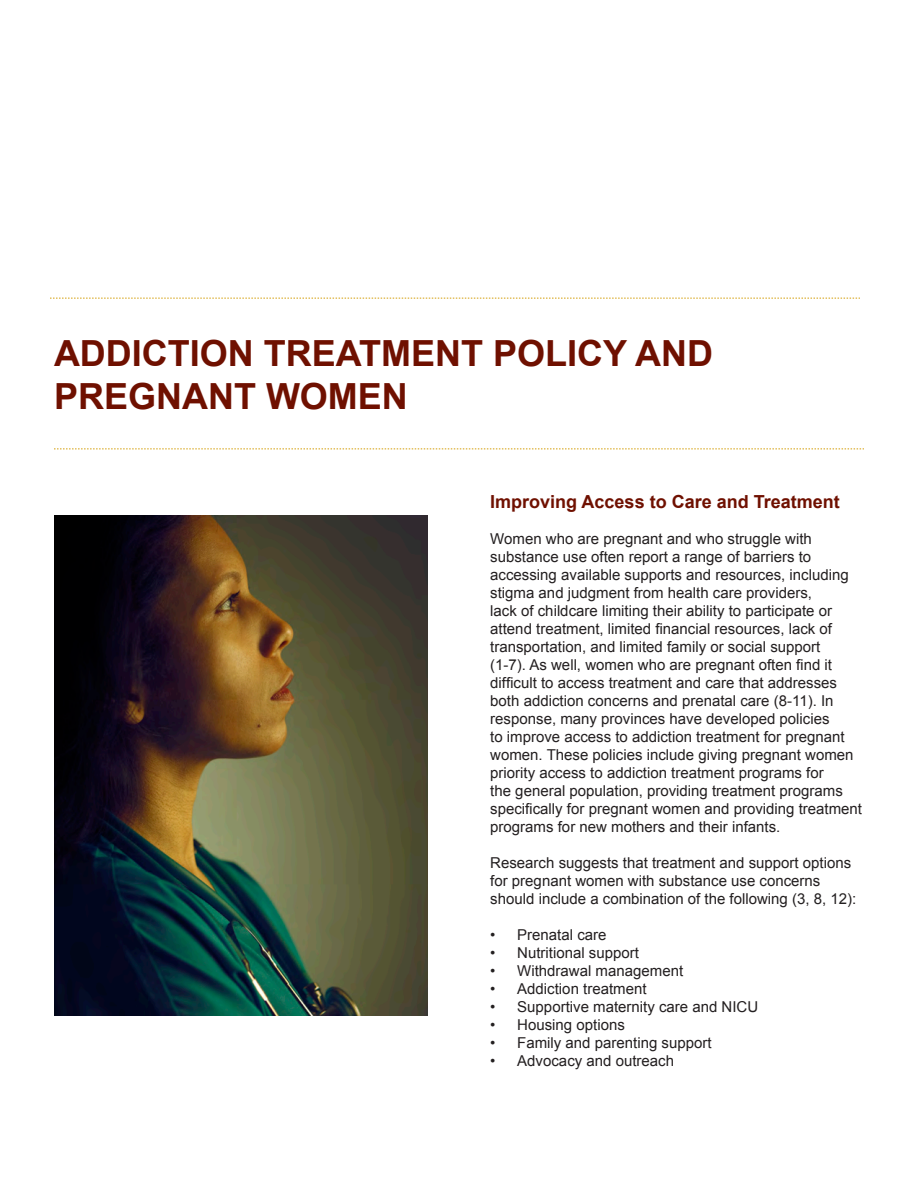
<style>
.page{position:relative;width:918px;height:1188px;background:#fff}
.page>*{position:absolute;margin:0;border:0;box-sizing:border-box;transform-origin:0 0}
.t1{font:700 36px/43.2px "Arial";color:#6f1000}
.t2{font:700 18px "Arial";color:#6f1000}
.t3{font:15px/18px "Arial";color:#231f20}
</style>
<div class="page">
<svg style="left:54px;top:448px;width:810px;height:1px"></svg>
<img style="left:54px;top:516px;width:374px;height:500px">
<svg style="left:50px;top:298px;width:810px;height:1px"></svg>
<p class="t1" style="left:54px;top:333px;width:661px">ADDICTION TREATMENT POLICY AND<br>PREGNANT WOMEN</p>
<p class="t2" style="left:490px;top:490px;width:351px">Improving Access to Care and Treatment</p>
<p class="t3" style="left:490px;top:530px;width:373px">Women who are pregnant and who struggle with substance use often report a range of barriers to accessing available supports and resources, including stigma and judgment from health care providers,<br>lack of childcare limiting their ability to participate or attend treatment, limited financial resources, lack of transportation, and limited family or social support<br>(1-7). As well, women who are pregnant often find it difficult to access treatment and care that addresses both addiction concerns and prenatal care (8-11). In response, many provinces have developed policies<br>to improve access to addiction treatment for pregnant women. These policies include giving pregnant women priority access to addiction treatment programs for<br>the general population, providing treatment programs specifically for pregnant women and providing treatment programs for new mothers and their infants.</p>
<p class="t3" style="left:490px;top:854px;width:368px">Research suggests that treatment and support options for pregnant women with substance use concerns should include a combination of the following (3, 8, 12):</p>
<p class="t3" style="left:490px;top:926px;width:118px">• Prenatal care</p>
<p class="t3" style="left:490px;top:944px;width:150px">• Nutritional support</p>
<p class="t3" style="left:490px;top:962px;width:194px">• Withdrawal management</p>
<p class="t3" style="left:490px;top:980px;width:158px">• Addiction treatment</p>
<p class="t3" style="left:490px;top:998px;width:269px">• Supportive maternity care and NICU</p>
<p class="t3" style="left:490px;top:1016px;width:136px">• Housing options</p>
<p class="t3" style="left:490px;top:1034px;width:223px">• Family and parenting support</p>
<p class="t3" style="left:490px;top:1052px;width:185px">• Advocacy and outreach</p>
</div>
